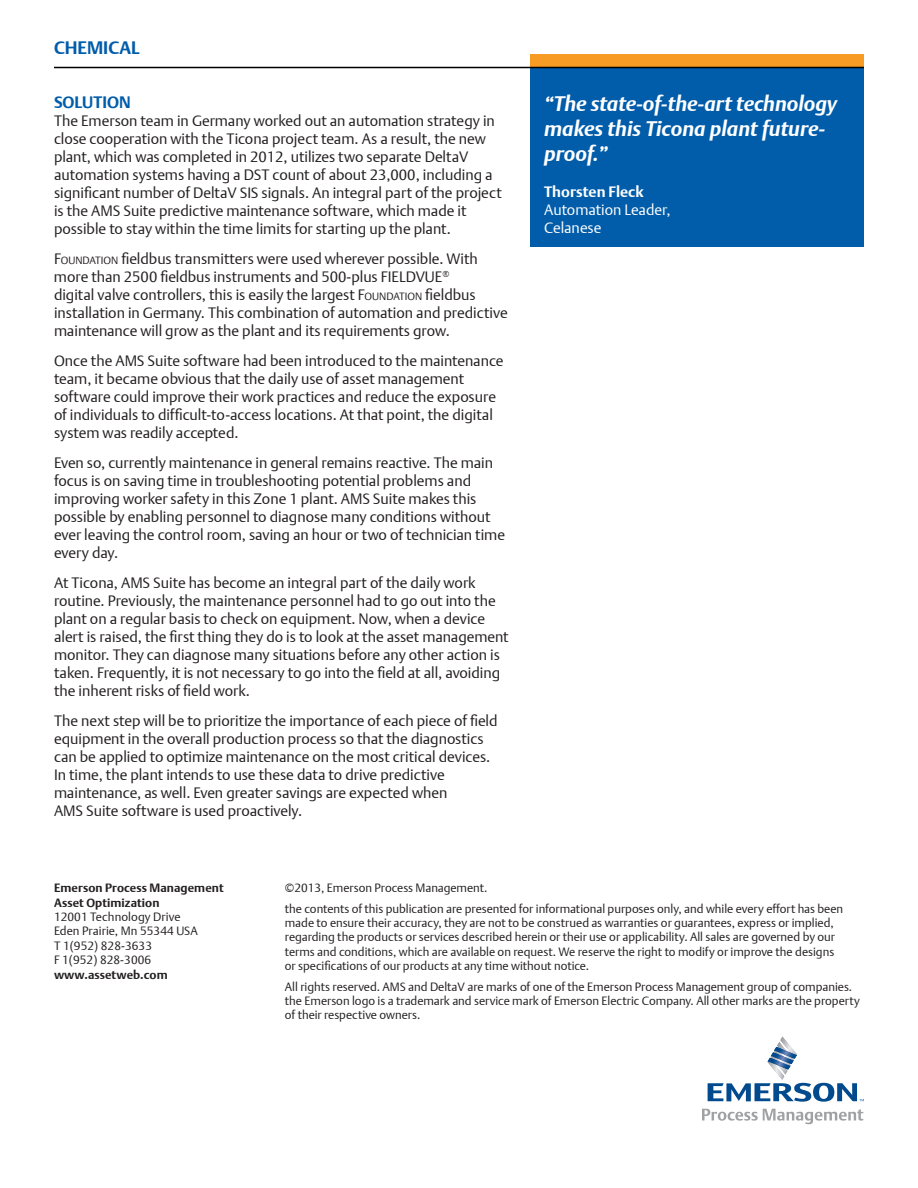
<style>
.page{position:relative;width:918px;height:1188px;background:#fff}
.page>*{position:absolute;margin:0;border:0;box-sizing:border-box;transform-origin:0 0}
.t1{font:italic 700 21px/25.2px "DTL Argo T";color:#fff}
.t2{font:700 18px "DTL Argo T";color:#015caa}
.t3{font:700 16.5px "DTL Argo T";color:#015caa}
.t4{font:15px/18px "DTL Argo T Light";color:#231f20}
.t5{font:15px/18px "DTL Argo T Light";letter-spacing:-.005em;color:#fff}
.t6{font:700 15px "DTL Argo T";color:#fff}
.t7{font:12px/14.4px "DTL Argo T Light";color:#231f20}
.t8{font:700 12px/14.4px "DTL Argo T";letter-spacing:.005em;color:#231f20}
.s1{font-size:10.5px}
</style>
<div class="page">
<div style="left:531px;top:54px;width:333px;height:14px;background:#f89b24"></div>
<div style="left:531px;top:68px;width:333px;height:179px;background:#015caa"></div>
<svg style="left:708px;top:1036px;width:156px;height:66px"></svg>
<svg style="left:702px;top:1109px;width:161px;height:15px"></svg>
<hr style="left:54px;top:67px;width:810px;height:1px;background:#000">
<p class="t2" style="left:54px;top:37px;width:12px">CHEMICAL</p>
<p class="t3" style="left:54px;top:92px;width:78px">SOLUTION</p>
<p class="t4" style="left:54px;top:112px;width:449px">The Emerson team in Germany worked out an automation strategy in close cooperation with the Ticona project team. As a result, the new plant, which was completed in 2012, utilizes two separate DeltaV automation systems having a DST count of about 23,000, including a significant number of DeltaV SIS signals. An integral part of the project is the AMS Suite predictive maintenance software, which made it possible to stay within the time limits for starting up the plant.</p>
<p class="t4" style="left:54px;top:250px;width:455px">F<span class="s1">OUNDATION</span> fieldbus transmitters were used wherever possible. With more than 2500 fieldbus instruments and 500-plus FIELDVUE<sup>®<br></sup>digital valve controllers, this is easily the largest F<span class="s1">OUNDATION</span> fieldbus installation in Germany. This combination of automation and predictive maintenance will grow as the plant and its requirements grow.</p>
<p class="t4" style="left:54px;top:352px;width:451px">Once the AMS Suite software had been introduced to the maintenance team, it became obvious that the daily use of asset management software could improve their work practices and reduce the exposure of individuals to difficult-to-access locations. At that point, the digital system was readily accepted.</p>
<p class="t4" style="left:54px;top:454px;width:453px">Even so, currently maintenance in general remains reactive. The main focus is on saving time in troubleshooting potential problems and improving worker safety in this Zone 1 plant. AMS Suite makes this possible by enabling personnel to diagnose many conditions without ever leaving the control room, saving an hour or two of technician time every day.</p>
<p class="t4" style="left:54px;top:574px;width:456px">At Ticona, AMS Suite has become an integral part of the daily work routine. Previously, the maintenance personnel had to go out into the plant on a regular basis to check on equipment. Now, when a device alert is raised, the first thing they do is to look at the asset management monitor. They can diagnose many situations before any other action is taken. Frequently, it is not necessary to go into the field at all, avoiding the inherent risks of field work.</p>
<p class="t4" style="left:54px;top:712px;width:445px">The next step will be to prioritize the importance of each piece of field equipment in the overall production process so that the diagnostics can be applied to optimize maintenance on the most critical devices.<br>In time, the plant intends to use these data to drive predictive maintenance, as well. Even greater savings are expected when<br>AMS Suite software is used proactively.</p>
<h1 class="t1" style="left:544px;top:91px;width:295px">“The state-of-the-art technology makes this Ticona plant future&shy;proof.”</h1>
<p class="t6" style="left:544px;top:183px;width:101px">Thorsten Fleck</p>
<p class="t5" style="left:544px;top:201px;width:128px">Automation Leader,<br>Celanese</p>
<p class="t8" style="left:54px;top:881px;width:171px">Emerson Process Management<br>Asset Optimization</p>
<p class="t7" style="left:54px;top:909px;width:145px">12001 Technology Drive<br>Eden Prairie, Mn 55344 USA<br>T 1(952) 828-3633<br>F 1(952) 828-3006</p>
<p class="t8" style="left:54px;top:967px;width:115px">www.assetweb.com</p>
<p class="t7" style="left:285px;top:878px;width:560px;line-height:20.4px">©2013, Emerson Process Management.<br>the contents of this publication are presented for informational purposes only, and while every effort has been</p>
<p class="t7" style="left:285px;top:915px;width:552px;text-align:justify">made to ensure their accuracy, they are not to be construed as warranties or guarantees, express or implied, regarding the products or services described herein or their use or applicability. All sales are governed by our terms and conditions, which are available on request. We reserve the right to modify or improve the designs or specifications of our products at any time without notice.</p>
<p class="t7" style="left:285px;top:979px;width:576px">All rights reserved. AMS and DeltaV are marks of one of the Emerson Process Management group of companies. the Emerson logo is a trademark and service mark of Emerson Electric Company. All other marks are the property of their respective owners.</p>
</div>
